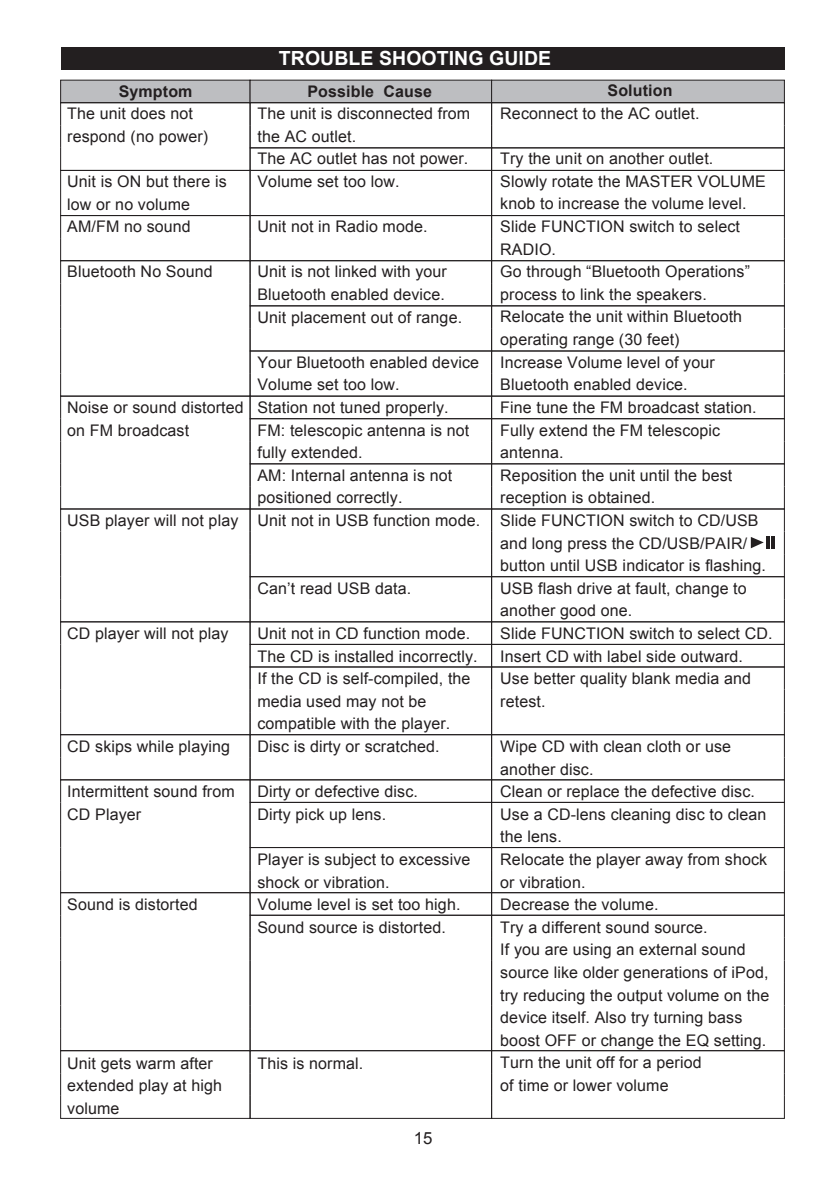
<style>
.page{position:relative;width:840px;height:1191px;background:#fff}
.page>*{position:absolute;margin:0;border:0;box-sizing:border-box;transform-origin:0 0}
.t1{font:700 19.4px "Arial";letter-spacing:.005em;color:#fff}
.t2{font:16.8px "Arial";color:#231f20}
.t3{font:16px/22.6px "Arial";letter-spacing:.01em;color:#231f20}
.t4{font:700 16px "Arial";letter-spacing:.01em;color:#231f20}
</style>
<div class="page">
<div style="left:61px;top:47px;width:723px;height:22px;background:#231f20"></div>
<div style="left:60px;top:80px;width:190px;height:23px;background:#bdbec1;border:1px solid #231f20"></div>
<div style="left:249px;top:80px;width:243px;height:23px;background:#bdbec1;border:1px solid #231f20"></div>
<div style="left:491px;top:80px;width:293px;height:23px;background:#bdbec1;border:1px solid #231f20"></div>
<div style="left:60px;top:102px;width:190px;height:24px;border:1px solid #231f20"></div>
<div style="left:249px;top:102px;width:243px;height:24px;border:1px solid #231f20"></div>
<div style="left:491px;top:102px;width:293px;height:24px;border:1px solid #231f20"></div>
<svg style="left:60px;top:125px;width:1px;height:22px"></svg>
<div style="left:249px;top:147px;width:243px;height:24px;border:1px solid #231f20"></div>
<div style="left:491px;top:147px;width:293px;height:24px;border:1px solid #231f20"></div>
<div style="left:60px;top:170px;width:190px;height:23px;border:1px solid #231f20"></div>
<div style="left:249px;top:170px;width:243px;height:23px;border:1px solid #231f20"></div>
<div style="left:491px;top:170px;width:293px;height:23px;border:1px solid #231f20"></div>
<div style="left:60px;top:215px;width:190px;height:24px;border:1px solid #231f20"></div>
<div style="left:249px;top:215px;width:243px;height:24px;border:1px solid #231f20"></div>
<div style="left:491px;top:215px;width:293px;height:24px;border:1px solid #231f20"></div>
<div style="left:60px;top:260px;width:190px;height:24px;border:1px solid #231f20"></div>
<div style="left:249px;top:260px;width:243px;height:24px;border:1px solid #231f20"></div>
<div style="left:491px;top:260px;width:293px;height:24px;border:1px solid #231f20"></div>
<div style="left:249px;top:305px;width:243px;height:24px;border:1px solid #231f20"></div>
<div style="left:491px;top:305px;width:293px;height:24px;border:1px solid #231f20"></div>
<svg style="left:249px;top:283px;width:1px;height:67px"></svg>
<svg style="left:60px;top:283px;width:1px;height:90px"></svg>
<div style="left:249px;top:350px;width:243px;height:24px;border:1px solid #231f20"></div>
<div style="left:491px;top:350px;width:293px;height:24px;border:1px solid #231f20"></div>
<div style="left:60px;top:395px;width:190px;height:24px;border:1px solid #231f20"></div>
<div style="left:249px;top:395px;width:243px;height:24px;border:1px solid #231f20"></div>
<div style="left:491px;top:395px;width:293px;height:24px;border:1px solid #231f20"></div>
<div style="left:249px;top:418px;width:243px;height:24px;border:1px solid #231f20"></div>
<div style="left:491px;top:418px;width:293px;height:24px;border:1px solid #231f20"></div>
<svg style="left:249px;top:419px;width:1px;height:44px"></svg>
<svg style="left:60px;top:419px;width:1px;height:67px"></svg>
<div style="left:249px;top:463px;width:243px;height:24px;border:1px solid #231f20"></div>
<div style="left:491px;top:463px;width:293px;height:24px;border:1px solid #231f20"></div>
<div style="left:60px;top:508px;width:190px;height:24px;border:1px solid #231f20"></div>
<div style="left:249px;top:508px;width:243px;height:24px;border:1px solid #231f20"></div>
<div style="left:491px;top:508px;width:293px;height:24px;border:1px solid #231f20"></div>
<svg style="left:783px;top:531px;width:1px;height:22px"></svg>
<svg style="left:491px;top:531px;width:1px;height:22px"></svg>
<svg style="left:249px;top:531px;width:1px;height:45px"></svg>
<svg style="left:60px;top:531px;width:1px;height:68px"></svg>
<div style="left:249px;top:576px;width:243px;height:24px;border:1px solid #231f20"></div>
<div style="left:491px;top:576px;width:293px;height:24px;border:1px solid #231f20"></div>
<div style="left:60px;top:621px;width:190px;height:24px;border:1px solid #231f20"></div>
<div style="left:249px;top:621px;width:243px;height:24px;border:1px solid #231f20"></div>
<div style="left:491px;top:621px;width:293px;height:24px;border:1px solid #231f20"></div>
<div style="left:249px;top:644px;width:243px;height:23px;border:1px solid #231f20"></div>
<div style="left:491px;top:644px;width:293px;height:23px;border:1px solid #231f20"></div>
<div style="left:249px;top:666px;width:243px;height:24px;border:1px solid #231f20"></div>
<div style="left:491px;top:666px;width:293px;height:24px;border:1px solid #231f20"></div>
<svg style="left:60px;top:644px;width:1px;height:67px"></svg>
<svg style="left:249px;top:644px;width:1px;height:67px"></svg>
<svg style="left:491px;top:689px;width:1px;height:22px"></svg>
<svg style="left:783px;top:689px;width:1px;height:22px"></svg>
<div style="left:60px;top:734px;width:190px;height:23px;border:1px solid #231f20"></div>
<div style="left:249px;top:734px;width:243px;height:23px;border:1px solid #231f20"></div>
<div style="left:491px;top:734px;width:293px;height:23px;border:1px solid #231f20"></div>
<div style="left:60px;top:779px;width:190px;height:24px;border:1px solid #231f20"></div>
<div style="left:249px;top:779px;width:243px;height:24px;border:1px solid #231f20"></div>
<div style="left:491px;top:779px;width:293px;height:24px;border:1px solid #231f20"></div>
<div style="left:249px;top:802px;width:243px;height:23px;border:1px solid #231f20"></div>
<div style="left:491px;top:802px;width:293px;height:23px;border:1px solid #231f20"></div>
<svg style="left:249px;top:802px;width:1px;height:45px"></svg>
<svg style="left:60px;top:802px;width:1px;height:67px"></svg>
<div style="left:249px;top:847px;width:243px;height:23px;border:1px solid #231f20"></div>
<div style="left:491px;top:847px;width:293px;height:23px;border:1px solid #231f20"></div>
<div style="left:60px;top:892px;width:190px;height:23px;border:1px solid #231f20"></div>
<div style="left:249px;top:892px;width:243px;height:23px;border:1px solid #231f20"></div>
<div style="left:491px;top:892px;width:293px;height:23px;border:1px solid #231f20"></div>
<div style="left:249px;top:914px;width:243px;height:24px;border:1px solid #231f20"></div>
<div style="left:491px;top:914px;width:293px;height:24px;border:1px solid #231f20"></div>
<svg style="left:60px;top:915px;width:1px;height:112px"></svg>
<svg style="left:249px;top:915px;width:1px;height:112px"></svg>
<svg style="left:783px;top:937px;width:1px;height:90px"></svg>
<svg style="left:491px;top:937px;width:1px;height:90px"></svg>
<div style="left:60px;top:1050px;width:190px;height:23px;border:1px solid #231f20"></div>
<div style="left:249px;top:1050px;width:243px;height:23px;border:1px solid #231f20"></div>
<div style="left:491px;top:1050px;width:293px;height:23px;border:1px solid #231f20"></div>
<svg style="left:60px;top:1073px;width:1px;height:22px"></svg>
<svg style="left:249px;top:1073px;width:1px;height:22px"></svg>
<svg style="left:783px;top:1073px;width:1px;height:22px"></svg>
<svg style="left:491px;top:1073px;width:1px;height:22px"></svg>
<svg style="left:771px;top:536px;width:3px;height:13px"></svg>
<svg style="left:766px;top:536px;width:3px;height:13px"></svg>
<svg style="left:750px;top:537px;width:13px;height:11px"></svg>
<p class="t4" style="left:119px;top:80px;width:75px">Symptom</p>
<p class="t3" style="left:67px;top:102px;width:142px">The unit does not respond (no power)</p>
<p class="t3" style="left:67px;top:170px;width:161px">Unit is ON but there is low or no volume<br>AM/FM no sound</p>
<p class="t3" style="left:67px;top:261px;width:147px">Bluetooth No Sound</p>
<p class="t3" style="left:67px;top:396px;width:178px">Noise or sound distorted on FM broadcast</p>
<p class="t3" style="left:67px;top:509px;width:172px">USB player will not play</p>
<p class="t3" style="left:67px;top:622px;width:163px">CD player will not play</p>
<p class="t3" style="left:67px;top:735px;width:164px">CD skips while playing</p>
<p class="t3" style="left:67px;top:780px;width:169px">Intermittent sound from<br>CD Player</p>
<p class="t3" style="left:67px;top:893px;width:132px">Sound is distorted</p>
<p class="t3" style="left:67px;top:1052px;width:156px">Unit gets warm after extended play at high volume</p>
<p class="t1" style="left:279px;top:46px;width:273px">TROUBLE SHOOTING GUIDE</p>
<p class="t4" style="left:307px;top:80px;width:126px">Possible Cause</p>
<p class="t3" style="left:257px;top:102px;width:214px">The unit is disconnected from the AC outlet.<br>The AC outlet has not power.<br>Volume set too low.</p>
<p class="t3" style="left:257px;top:215px;width:171px">Unit not in Radio mode.</p>
<p class="t3" style="left:257px;top:261px;width:206px">Unit is not linked with your<br>Bluetooth enabled device.<br>Unit placement out of range.</p>
<p class="t3" style="left:257px;top:351px;width:224px">Your Bluetooth enabled device<br>Volume set too low.<br>Station not tuned properly.<br>FM: telescopic antenna is not fully extended.<br>AM: Internal antenna is not positioned correctly.<br>Unit not in USB function mode.</p>
<p class="t3" style="left:257px;top:577px;width:155px">Can’t read USB data.</p>
<p class="t3" style="left:257px;top:622px;width:222px">Unit not in CD function mode.<br>The CD is installed incorrectly.<br>If the CD is self-compiled, the media used may not be compatible with the player.<br>Disc is dirty or scratched.</p>
<p class="t3" style="left:257px;top:780px;width:162px">Dirty or defective disc.<br>Dirty pick up lens.</p>
<p class="t3" style="left:257px;top:848px;width:214px">Player is subject to excessive shock or vibration.<br>Volume level is set too high.<br>Sound source is distorted.</p>
<p class="t3" style="left:257px;top:1051px;width:107px">This is normal.</p>
<p class="t2" style="left:413px;top:1127px;width:20px">15</p>
<p class="t4" style="left:607px;top:80px;width:66px">Solution</p>
<p class="t3" style="left:500px;top:102px;width:200px">Reconnect to the AC outlet.</p>
<p class="t3" style="left:500px;top:147px;width:273px">Try the unit on another outlet.<br>Slowly rotate the MASTER VOLUME knob to increase the volume level.<br>Slide FUNCTION switch to select<br>RADIO.<br>Go through “Bluetooth Operations” process to link the speakers.<br>Relocate the unit within Bluetooth operating range (30 feet)<br>Increase Volume level of your<br>Bluetooth enabled device.<br>Fine tune the FM broadcast station.<br>Fully extend the FM telescopic antenna.<br>Reposition the unit until the best reception is obtained.<br>Slide FUNCTION switch to CD/USB and long press the CD/USB/PAIR/ button until USB indicator is flashing.<br>USB flash drive at fault, change to another good one.<br>Slide FUNCTION switch to select CD.<br>Insert CD with label side outward.<br>Use better quality blank media and retest.</p>
<p class="t3" style="left:500px;top:735px;width:270px">Wipe CD with clean cloth or use another disc.<br>Clean or replace the defective disc.<br>Use a CD-lens cleaning disc to clean the lens.<br>Relocate the player away from shock or vibration.<br>Decrease the volume.<br>Try a different sound source.<br>If you are using an external sound source like older generations of iPod, try reducing the output volume on the device itself. Also try turning bass boost OFF or change the EQ setting.<br>Turn the unit off for a period<br>of time or lower volume</p>
</div>
